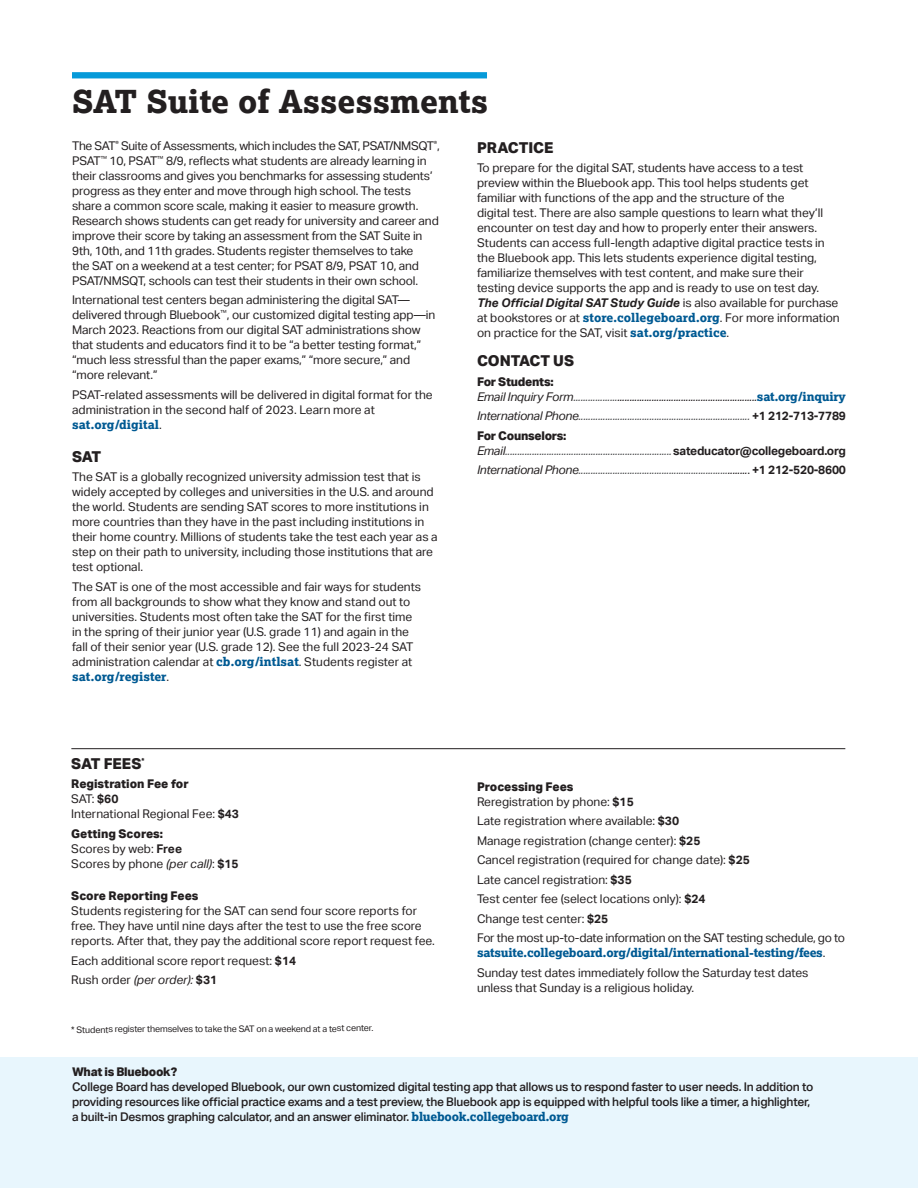
<style>
.page{position:relative;width:918px;height:1188px;background:#fff}
.page>*{position:absolute;margin:0;border:0;box-sizing:border-box;transform-origin:0 0}
.t1{font:800 31.5px "Lexia";color:#231f20}
.t2{font:800 15px "Aktiv Grotesk";color:#231f20}
.t3{font:12px/15px "Aktiv Grotesk";color:#231f20}
.t4{font:500 12px/15px "Aktiv Grotesk";letter-spacing:-.02em;color:#231f20}
.t5{font:italic 12px "Aktiv Grotesk";letter-spacing:-.02em;color:#4e4f50}
.t6{font:12px/15px "Aktiv Grotesk";letter-spacing:-.02em;color:#231f20}
.t7{font:italic 12px "Aktiv Grotesk";letter-spacing:-.02em;color:#231f20}
.t8{font:800 12px "Aktiv Grotesk";letter-spacing:-.005em;color:#231f20}
.t9{font:800 12px "Aktiv Grotesk";letter-spacing:-.025em;color:#231f20}
.t10{font:italic 12px "Aktiv Grotesk";color:#231f20}
.t11{font:9px "Aktiv Grotesk";letter-spacing:-.025em;color:#231f20}
.s1{font-family:"Lexia";font-weight:800;color:#005a93}
.s2{font-weight:700;font-style:italic}
.s3{color:#4e4f50}
.s4{font-family:"Lexia";font-weight:800;font-style:normal;color:#005a93}
.s5{color:#231f20}
.s6{font-weight:700;font-style:normal;color:#231f20}
.s7{font-style:normal;color:#231f20}
.s8{font-weight:700}
.s9{font-style:italic}
.s10{font-style:normal}
.s11{font-weight:700;font-style:normal}
</style>
<div class="page">
<div style="left:0;top:1058px;width:918px;height:130px;background:#e8f6fd"></div>
<hr style="left:71px;top:748px;width:774px;height:1px;background:#231f20">
<div style="left:72px;top:72px;width:415px;height:6px;background:#069ad9"></div>
<h2 class="t1" style="left:72px;top:81px;width:418px">SAT Suite of Assessments</h2>
<p class="t3" style="left:72px;top:138px;width:369px">The SAT<sup>®</sup> Suite of Assessments, which includes the SAT, PSAT/NMSQT<sup>®</sup>, PSAT<sup>™</sup> 10, PSAT<sup>™</sup> 8/9, reflects what students are already learning in their classrooms and gives you benchmarks for assessing students’ progress as they enter and move through high school. The tests share a common score scale, making it easier to measure growth.<br>Research shows students can get ready for university and career and improve their score by taking an assessment from the SAT Suite in 9th, 10th, and 11th grades. Students register themselves to take<br>the SAT on a weekend at a test center; for PSAT 8/9, PSAT 10, and PSAT/NMSQT, schools can test their students in their own school.</p>
<p class="t3" style="left:72px;top:292px;width:365px">International test centers began administering the digital SAT— delivered through Bluebook<sup>™</sup>, our customized digital testing app—in March 2023. Reactions from our digital SAT administrations show that students and educators find it to be “a better testing format,” “much less stressful than the paper exams,” “more secure,” and “more relevant.”</p>
<p class="t3" style="left:72px;top:387px;width:362px">PSAT-related assessments will be delivered in digital format for the administration in the second half of 2023. Learn more at <span class="s1">sat.org/digital</span>.</p>
<h3 class="t2" style="left:72px;top:447px;width:31px">SAT</h3>
<p class="t3" style="left:72px;top:469px;width:367px">The SAT is a globally recognized university admission test that is widely accepted by colleges and universities in the U.S. and around the world. Students are sending SAT scores to more institutions in more countries than they have in the past including institutions in their home country. Millions of students take the test each year as a step on their path to university, including those institutions that are test optional.</p>
<p class="t3" style="left:72px;top:579px;width:351px">The SAT is one of the most accessible and fair ways for students from all backgrounds to show what they know and stand out to universities. Students most often take the SAT for the first time in the spring of their junior year (U.S. grade 11) and again in the fall of their senior year (U.S. grade 12). See the full 2023-24 SAT administration calendar at <span class="s1">cb.org/intlsat</span>. Students register at <span class="s1">sat.org/register</span>.</p>
<h3 class="t2" style="left:477px;top:138px;width:78px">PRACTICE</h3>
<p class="t3" style="left:477px;top:161px;width:364px">To prepare for the digital SAT, students have access to a test preview within the Bluebook app. This tool helps students get familiar with functions of the app and the structure of the<br>digital test. There are also sample questions to learn what they’ll encounter on test day and how to properly enter their answers.<br>Students can access full-length adaptive digital practice tests in the Bluebook app. This lets students experience digital testing, familiarize themselves with test content, and make sure their testing device supports the app and is ready to use on test day.<br><span class="s2">The Official Digital SAT Study Guide</span> is also available for purchase at bookstores or at <span class="s1">store.collegeboard.org</span>. For more information on practice for the SAT, visit <span class="s1">sat.org/practice</span>.</p>
<h3 class="t2" style="left:477px;top:352px;width:99px">CONTACT US</h3>
<h4 class="t9" style="left:477px;top:374px;width:78px">For Students:</h4>
<p class="t7" style="left:477px;top:390px;width:370px">Email Inquiry Form<span class="s3">..................</span>.........................................................<span class="s4">sat.org/inquiry</span></p>
<p class="t5" style="left:477px;top:409px;width:370px"><span class="s5">International Phone</span>...................................................................... <span class="s6">+1 212-713-7789</span></p>
<h4 class="t9" style="left:477px;top:428px;width:91px">For Counselors:</h4>
<p class="t5" style="left:477px;top:444px;width:370px"><span class="s5">Email</span>....................................................................<span class="s6">sateducator@collegeboard.org</span></p>
<p class="t5" style="left:477px;top:463px;width:370px"><span class="s5">International Phone</span>.............................................................<span class="s5">........</span><span class="s7">.</span> <span class="s6">+1 212-520-8600</span></p>
<h3 class="t2" style="left:71px;top:754px;width:75px">SAT FEES<sup>*</sup></h3>
<h4 class="t8" style="left:71px;top:777px;width:119px">Registration Fee for</h4>
<p class="t3" style="left:71px;top:792px;width:49px">SAT: <span class="s8">$60</span></p>
<p class="t3" style="left:71px;top:807px;width:169px">International Regional Fee: <span class="s8">$43</span></p>
<h4 class="t8" style="left:71px;top:826px;width:93px">Getting Scores:</h4>
<p class="t3" style="left:71px;top:841px;width:112px">Scores by web: <span class="s8">Free</span></p>
<p class="t3" style="left:71px;top:856px;width:169px">Scores by phone <span class="s9">(per call)</span>: <span class="s8">$15</span></p>
<h4 class="t8" style="left:71px;top:888px;width:129px">Score Reporting Fees</h4>
<p class="t3" style="left:71px;top:904px;width:365px">Students registering for the SAT can send four score reports for free. They have until nine days after the test to use the free score reports. After that, they pay the additional score report request fee.</p>
<p class="t3" style="left:71px;top:953px;width:226px">Each additional score report request: <span class="s8">$14</span></p>
<p class="t10" style="left:71px;top:973px;width:147px"><span class="s10">Rush order</span> (per order): <span class="s11">$31</span></p>
<h4 class="t8" style="left:477px;top:779px;width:98px">Processing Fees</h4>
<p class="t3" style="left:477px;top:794px;width:158px">Reregistration by phone: <span class="s8">$15</span></p>
<p class="t3" style="left:477px;top:814px;width:204px">Late registration where available: <span class="s8">$30</span></p>
<p class="t3" style="left:477px;top:833px;width:225px">Manage registration (change center): <span class="s8">$25</span></p>
<p class="t3" style="left:477px;top:853px;width:274px">Cancel registration (required for change date): <span class="s8">$25</span></p>
<p class="t3" style="left:477px;top:872px;width:156px">Late cancel registration: <span class="s8">$35</span></p>
<p class="t3" style="left:477px;top:892px;width:230px">Test center fee (select locations only): <span class="s8">$24</span></p>
<p class="t3" style="left:477px;top:911px;width:133px">Change test center: <span class="s8">$25</span></p>
<p class="t6" style="left:477px;top:931px;width:370px">For the most up-to-date information on the SAT testing schedule, go to <span class="s1">satsuite.collegeboard.org/digital/international-testing/fees</span>.</p>
<p class="t3" style="left:477px;top:965px;width:333px">Sunday test dates immediately follow the Saturday test dates unless that Sunday is a religious holiday.</p>
<p class="t11" style="left:71px;top:1024px;width:304px">* Students register themselves to take the SAT on a weekend at a test center.</p>
<h4 class="t8" style="left:72px;top:1064px;width:107px">What is Bluebook?</h4>
<p class="t4" style="left:72px;top:1079px;width:743px">College Board has developed Bluebook, our own customized digital testing app that allows us to respond faster to user needs. In addition to providing resources like official practice exams and a test preview, the Bluebook app is equipped with helpful tools like a timer, a highlighter, a built-in Desmos graphing calculator, and an answer eliminator. <span class="s1">bluebook.collegeboard.org</span></p>
</div>
